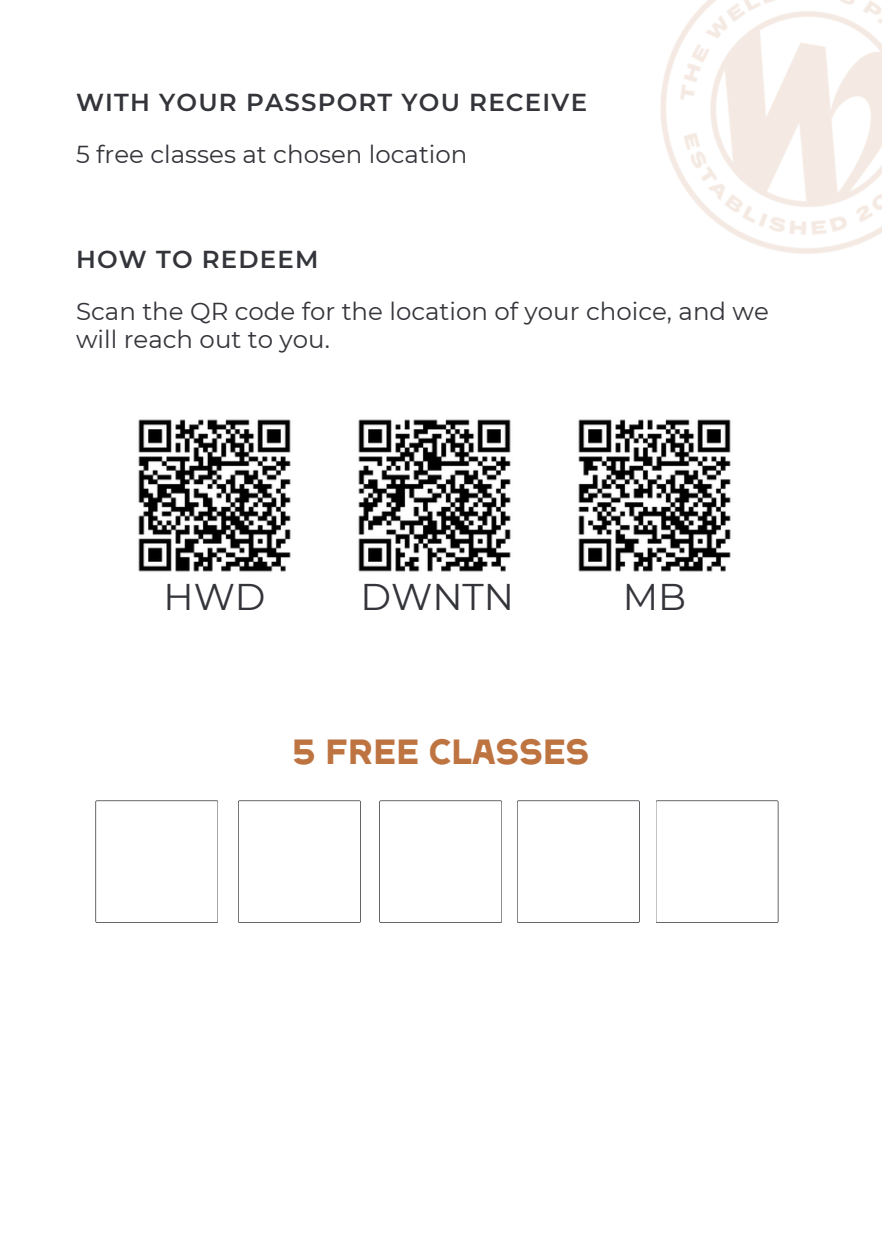
<style>
.page{position:relative;width:882px;height:1260px;background:#fff}
.page>*{position:absolute;margin:0;border:0;box-sizing:border-box;transform-origin:0 0}
.t1{font:37.1px "Montserrat";color:#34353a}
.t2{font:35px "Astronoma";color:#be7441}
.t3{font:24.5px/28.7px "Montserrat";color:#34353a}
.t4{font:600 24.5px "Montserrat";letter-spacing:.05em;color:#34353a}
</style>
<div class="page">
<img style="left:660px;top:0;width:222px;height:254px">
<svg style="left:379px;top:800px;width:123px;height:123px"></svg>
<svg style="left:238px;top:800px;width:123px;height:123px"></svg>
<svg style="left:95px;top:800px;width:123px;height:123px"></svg>
<svg style="left:517px;top:800px;width:123px;height:123px"></svg>
<svg style="left:656px;top:800px;width:122px;height:123px"></svg>
<img style="left:138px;top:419px;width:153px;height:153px">
<img style="left:358px;top:419px;width:153px;height:153px">
<img style="left:578px;top:419px;width:153px;height:153px">
<h2 class="t4" style="left:76px;top:87px;width:513px">WITH YOUR PASSPORT YOU RECEIVE</h2>
<p class="t3" style="left:76px;top:139px;width:393px">5 free classes at chosen location</p>
<h3 class="t4" style="left:76px;top:245px;width:244px">HOW TO REDEEM</h3>
<p class="t3" style="left:76px;top:297px;width:694px">Scan the QR code for the location of your choice, and we will reach out to you.</p>
<h3 class="t1" style="left:164px;top:574px;width:104px">HWD</h3>
<p class="t1" style="left:360px;top:574px;width:155px">DWNTN</p>
<p class="t1" style="left:623px;top:574px;width:65px">MB</p>
<p class="t2" style="left:292px;top:739px;width:299px">5 FREE CLASSES</p>
</div>
